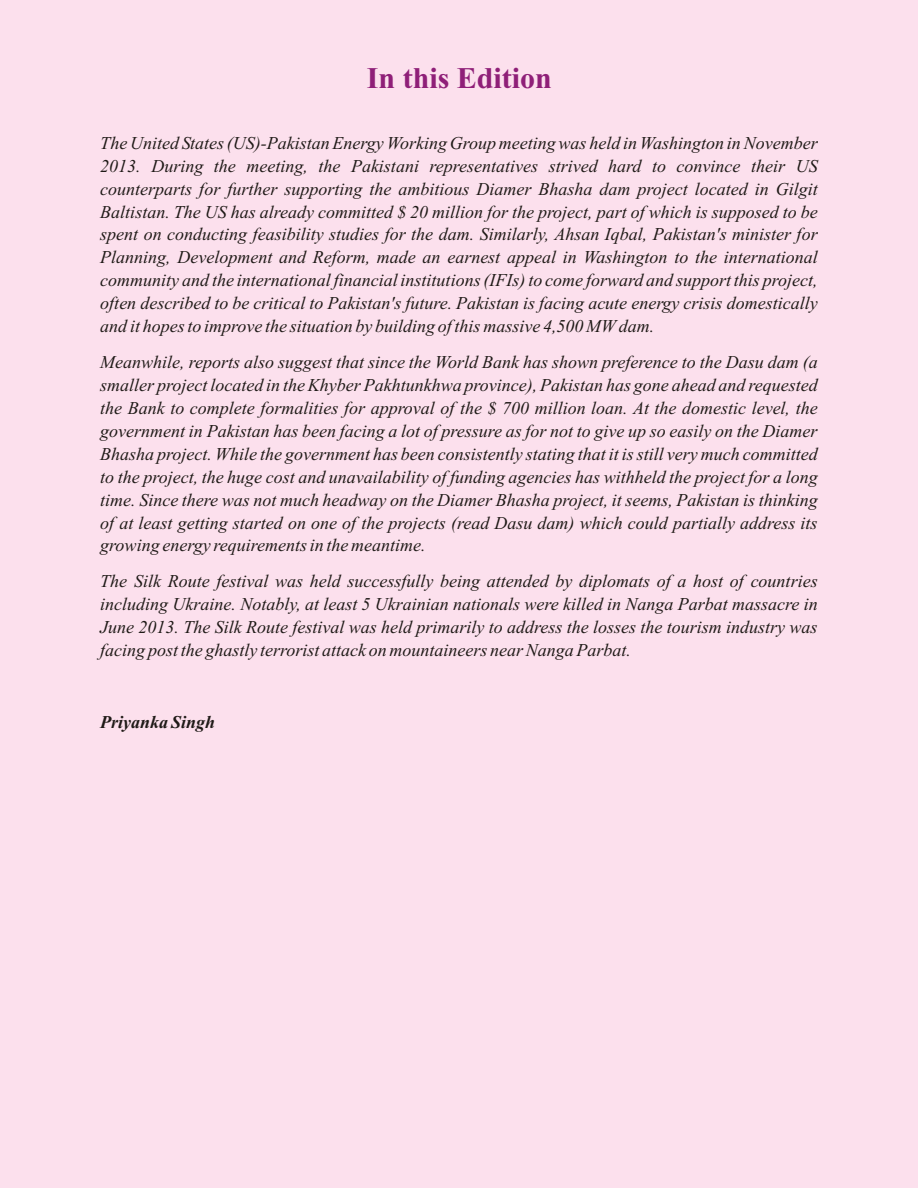
<style>
.page{position:relative;width:918px;height:1188px;background:#fce0ed}
.page>*{position:absolute;margin:0;border:0;box-sizing:border-box;transform-origin:0 0}
.t1{font:700 30px "Times New Roman";color:#8f1f78}
.t2{font:italic 18px/23px "Times New Roman";color:#1f1a17;text-align:justify}
.t3{font:italic 700 18px "Times New Roman";color:#1f1a17}
</style>
<div class="page">
<h1 class="t1" style="left:367px;top:68px;width:187px">In this Edition</h1>
<p class="t2" style="left:100px;top:133px;width:719px">The United States (US)-Pakistan Energy Working Group meeting was held in Washington in November 2013. During the meeting, the Pakistani representatives strived hard to convince their US counterparts for further supporting the ambitious Diamer Bhasha dam project located in Gilgit Baltistan. The US has already committed $ 20 million for the project, part of which is supposed to be spent on conducting feasibility studies for the dam. Similarly, Ahsan Iqbal, Pakistan's minister for Planning, Development and Reform, made an earnest appeal in Washington to the international community and the international financial institutions (IFIs) to come forward and support this project, often described to be critical to Pakistan's future. Pakistan is facing acute energy crisis domestically and it hopes to improve the situation by building of this massive 4,500 MW dam.</p>
<p class="t2" style="left:100px;top:352px;width:719px">Meanwhile, reports also suggest that since the World Bank has shown preference to the Dasu dam (a smaller project located in the Khyber Pakhtunkhwa province), Pakistan has gone ahead and requested the Bank to complete formalities for approval of the $ 700 million loan. At the domestic level, the government in Pakistan has been facing a lot of pressure as for not to give up so easily on the Diamer Bhasha project. While the government has been consistently stating that it is still very much committed to the project, the huge cost and unavailability of funding agencies has withheld the project for a long time. Since there was not much headway on the Diamer Bhasha project, it seems, Pakistan is thinking of at least getting started on one of the projects (read Dasu dam) which could partially address its growing energy requirements in the meantime.</p>
<p class="t2" style="left:100px;top:572px;width:719px">The Silk Route festival was held successfully being attended by diplomats of a host of countries including Ukraine. Notably, at least 5 Ukrainian nationals were killed in Nanga Parbat massacre in June 2013. The Silk Route festival was held primarily to address the losses the tourism industry was facing post the ghastly terrorist attack on mountaineers near Nanga Parbat.</p>
<p class="t3" style="left:100px;top:716px;width:116px">Priyanka Singh</p>
</div>
